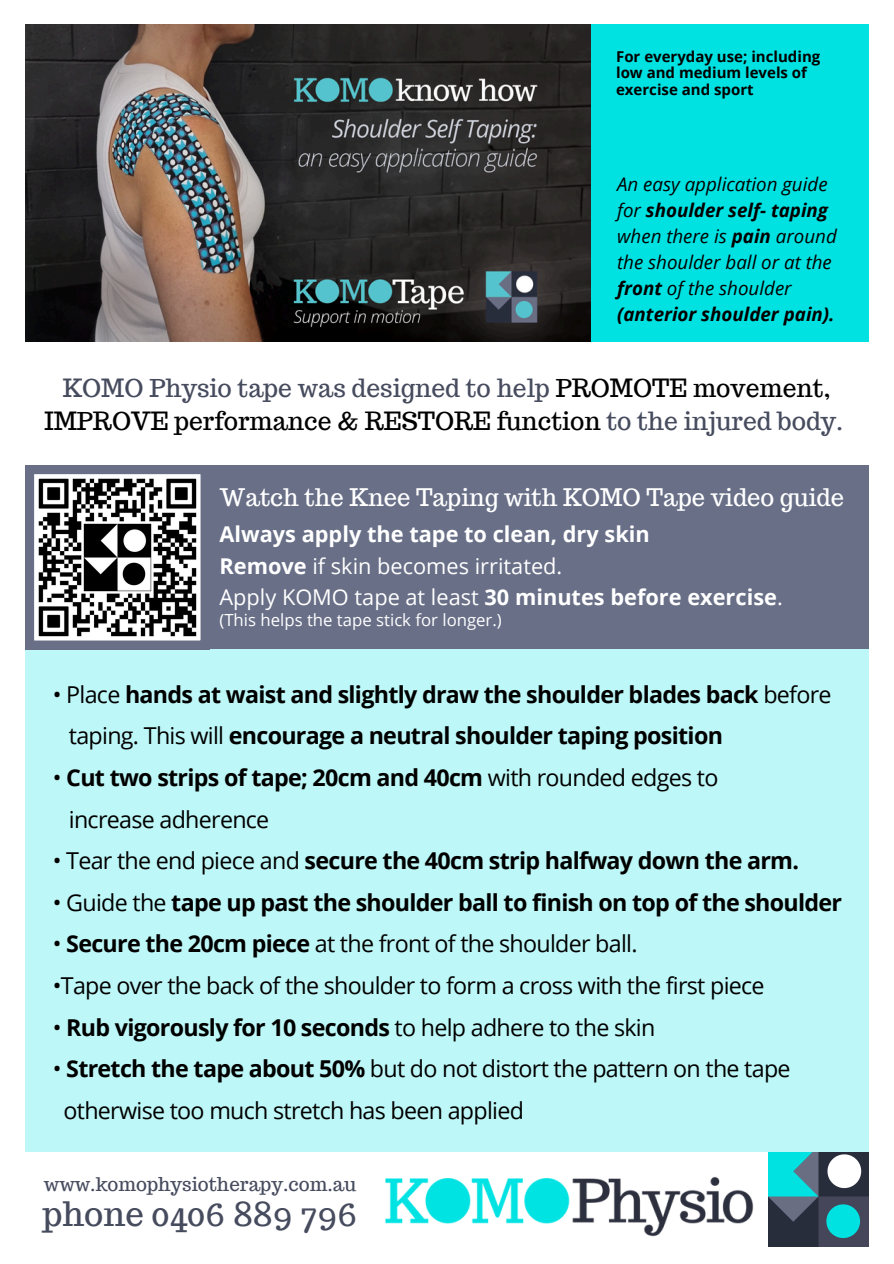
<style>
.page{position:relative;width:894px;height:1264px;background:#fff}
.page>*{position:absolute;margin:0;border:0;box-sizing:border-box;transform-origin:0 0}
.t1{font:33px "Trocchi";color:#464b5e}
.t2{font:24.6px/33.6px "Trocchi";color:#000;text-align:center}
.t3{font:23.7px "Trocchi";color:#fff}
.t4{font:700 23.25px/41.7px "Open Sans";letter-spacing:-.03em;color:#000}
.t5{font:23.25px/41.7px "Open Sans";letter-spacing:-.03em;color:#000}
.t6{font:700 21.75px/31.5px "Open Sans";color:#fff}
.t7{font:italic 18.75px/25.8px "Open Sans";color:#000}
.t8{font:18.75px "Trocchi";color:#464b5e}
.t9{font:16.8px "Open Sans";color:#fff}
.t10{font:700 15px/16.8px "Open Sans";color:#000}
.s1{font-weight:700}
.s2{color:#464b5e}
.s3{font-weight:400}
</style>
<div class="page">
<img style="left:385px;top:1176px;width:369px;height:61px">
<img style="left:768px;top:1151px;width:100px;height:95px">
<div style="left:548px;top:24px;width:320px;height:318px;background:#00e2e2"></div>
<div style="left:25px;top:465px;width:843px;height:209px;background:#686f87"></div>
<div style="left:25px;top:649px;width:843px;height:502px;background:#bef7f7"></div>
<svg style="left:34px;top:474px;width:167px;height:167px;background:#858585"></svg>
<img style="left:25px;top:24px;width:565px;height:318px">
<p class="t10" style="left:616px;top:47px;width:206px">For everyday use; including low and medium levels of exercise and sport</p>
<h1 class="t7" style="left:617px;top:171px;width:221px">An easy application guide for <span class="s1">shoulder self- taping </span>when there is <span class="s1">pain</span> around the shoulder ball or at the <span class="s1">front</span> of the shoulder <span class="s1">(anterior shoulder pain).</span></h1>
<h3 class="t2" style="left:44px;top:370px;width:800px"><span class="s2">KOMO Physio tape was designed to help</span> PROMOTE movement,<br>IMPROVE performance &amp; RESTORE function <span class="s2">to the injured body.</span></h3>
<h1 class="t3" style="left:219px;top:482px;width:626px">Watch the Knee Taping with KOMO Tape video guide</h1>
<h2 class="t6" style="left:219px;top:518px;width:564px">Always apply the tape to clean, dry skin<br>Remove <span class="s3">if skin becomes irritated.<br>Apply KOMO tape at least</span> 30 minutes before exercise<span class="s3">.</span></h2>
<h2 class="t9" style="left:219px;top:608px;width:284px">(This helps the tape stick for longer.)</h2>
<p class="t4" style="left:69px;top:672px;width:764px;text-indent:-16px"><span class="s3">• Place</span> hands at waist and slightly draw the shoulder blades back <span class="s3">before taping. This will</span> encourage a neutral shoulder taping position</p>
<p class="t5" style="left:69px;top:756px;width:651px;text-indent:-16px">• <span class="s1">Cut two strips of tape; 20cm and 40cm</span> with rounded edges to increase adherence</p>
<p class="t4" style="left:53px;top:839px;width:747px"><span class="s3">• Tear the end piece and</span> secure the 40cm strip halfway down the arm.</p>
<p class="t4" style="left:53px;top:881px;width:790px"><span class="s3">• Guide the</span> tape up past the shoulder ball to finish on top of the shoulder</p>
<p class="t5" style="left:53px;top:922px;width:586px">• <span class="s1">Secure the 20cm piece</span> at the front of the shoulder ball.</p>
<p class="t5" style="left:53px;top:964px;width:713px">•Tape over the back of the shoulder to form a cross with the first piece</p>
<p class="t4" style="left:53px;top:1005px;width:604px"><span class="s3">•</span> Rub vigorously for 10 seconds <span class="s3">to help adhere to the skin</span></p>
<p class="t5" style="left:63px;top:1047px;width:728px;text-indent:-11px">• <span class="s1">Stretch the tape about 50%</span> but do not distort the pattern on the tape otherwise too much stretch has been applied</p>
<h1 class="t8" style="left:44px;top:1172px;width:313px">www.komophysiotherapy.com.au</h1>
<h1 class="t1" style="left:43px;top:1192px;width:316px">phone 0406 889 796</h1>
</div>
